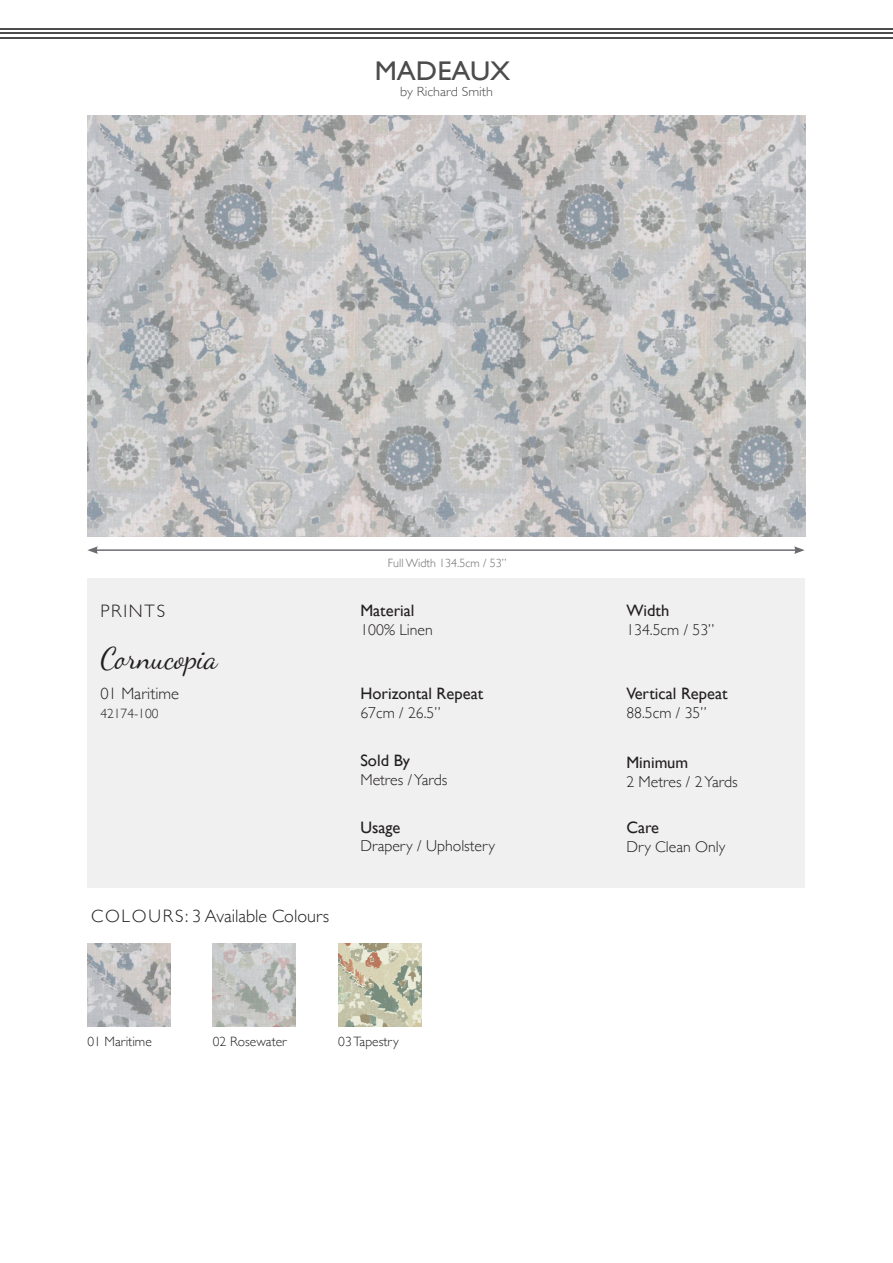
<style>
.page{position:relative;width:893px;height:1263px;background:#fff}
.page>*{position:absolute;margin:0;border:0;box-sizing:border-box;transform-origin:0 0}
.Body{font:30px "Dancing Script";color:#231f20}
.t1{font:27px "Gill Sans";color:#4c4c4c;scale:1.05 1}
.Body-2{font:300 18px "Gill Sans";color:#231f20}
.Body-3{font:16.5px "Gill Sans";color:#231f20}
.Body-4{font:300 16.5px "Gill Sans";color:#231f20}
.Body-5{font:300 15.75px "Gill Sans";color:#231f20}
.Body-6{font:300 13.5px "Gill Sans";color:#231f20}
.t2{font:300 13.35px "Gill Sans";color:#4c4c4c;scale:1.05 1}
.Body-7{font:300 12px "Gill Sans";color:#6c6d70}
</style>
<div class="page">
<hr style="left:1px;top:37px;width:892px;height:2px;background:#4c4c4c">
<hr style="left:1px;top:32px;width:892px;height:2px;background:#4c4c4c">
<hr style="left:0;top:28px;width:892px;height:2px;background:#4c4c4c">
<hr style="left:96px;top:549px;width:700px;height:2px;background:#6c6d70">
<svg style="left:87px;top:546px;width:11px;height:8px"></svg>
<svg style="left:794px;top:546px;width:11px;height:8px"></svg>
<img style="left:338px;top:943px;width:83px;height:83px">
<img style="left:213px;top:943px;width:83px;height:83px">
<img style="left:87px;top:943px;width:83px;height:83px">
<img style="left:88px;top:116px;width:718px;height:421px">
<div style="left:87px;top:578px;width:718px;height:310px;background:#f0f0f0"></div>
<h2 class="t1" style="left:375px;top:55px;width:131px">MADEAUX</h2>
<p class="t2" style="left:400px;top:81px;width:90px">by Richard Smith</p>
<p class="Body-2" style="left:100px;top:597px;width:66px">PRINTS</p>
<p class="Body" style="left:100px;top:635px;width:119px">Cornucopia</p>
<p class="Body-4" style="left:100px;top:681px;width:80px">01 Maritime</p>
<p class="Body-6" style="left:100px;top:703px;width:60px">42174-100</p>
<p class="Body-2" style="left:91px;top:902px;width:240px">COLOURS: 3 Available Colours</p>
<p class="Body-7" style="left:388px;top:553px;width:120px">Full Width 134.5cm / 53”</p>
<p class="Body-3" style="left:360px;top:600px;width:56px">Material</p>
<p class="Body-5" style="left:360px;top:617px;width:74px">100% Linen</p>
<p class="Body-3" style="left:360px;top:684px;width:124px">Horizontal Repeat</p>
<p class="Body-5" style="left:360px;top:701px;width:82px">67cm / 26.5”</p>
<p class="Body-3" style="left:360px;top:751px;width:51px">Sold By</p>
<p class="Body-5" style="left:360px;top:768px;width:88px">Metres / Yards</p>
<p class="Body-3" style="left:360px;top:817px;width:42px">Usage</p>
<p class="Body-5" style="left:360px;top:834px;width:136px">Drapery / Upholstery</p>
<p class="Body-6" style="left:87px;top:1031px;width:66px">01 Maritime</p>
<p class="Body-6" style="left:213px;top:1031px;width:75px">02 Rosewater</p>
<p class="Body-6" style="left:338px;top:1031px;width:62px">03 Tapestry</p>
<p class="Body-3" style="left:626px;top:600px;width:44px">Width</p>
<p class="Body-5" style="left:626px;top:617px;width:90px">134.5cm / 53”</p>
<p class="Body-3" style="left:626px;top:684px;width:103px">Vertical Repeat</p>
<p class="Body-5" style="left:626px;top:701px;width:82px">88.5cm / 35”</p>
<p class="Body-3" style="left:626px;top:753px;width:63px">Minimum</p>
<p class="Body-5" style="left:626px;top:770px;width:113px">2 Metres / 2 Yards</p>
<p class="Body-3" style="left:626px;top:817px;width:34px">Care</p>
<p class="Body-5" style="left:626px;top:834px;width:100px">Dry Clean Only</p>
</div>
